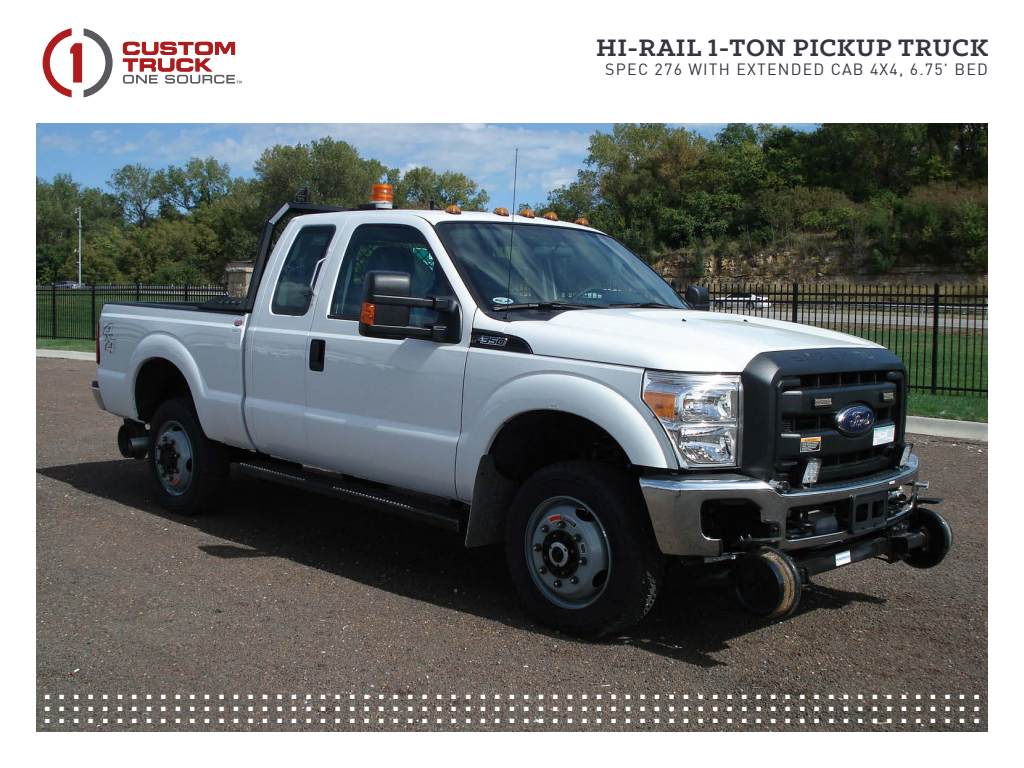
<style>
.page{position:relative;width:1024px;height:768px;background:#fff}
.page>*{position:absolute;margin:0;border:0;box-sizing:border-box;transform-origin:0 0}
.t1{font:700 30px "DIN Pro";color:#fff}
.t2{font:700 27px "Klinic Slab";letter-spacing:.025em;color:#333640}
.t3{font:16px "DIN Pro";letter-spacing:.075em;color:#333640}
</style>
<div class="page">
<img style="left:36px;top:124px;width:952px;height:608px">
<svg style="left:43px;top:28px;width:70px;height:69px"></svg>
<svg style="left:123px;top:42px;width:118px;height:42px"></svg>
<p class="t2" style="left:596px;top:30px;width:394px">HI-RAIL 1-TON PICKUP TRUCK</p>
<p class="t3" style="left:605px;top:57px;width:384px">SPEC 276 WITH EXTENDED CAB 4X4, 6.75’ BED</p>
<p class="t1" style="left:43px;top:665px;width:939px">.................................................................</p>
<p class="t1" style="left:43px;top:677px;width:939px">.................................................................</p>
<p class="t1" style="left:43px;top:689px;width:939px">.................................................................</p>
</div>
